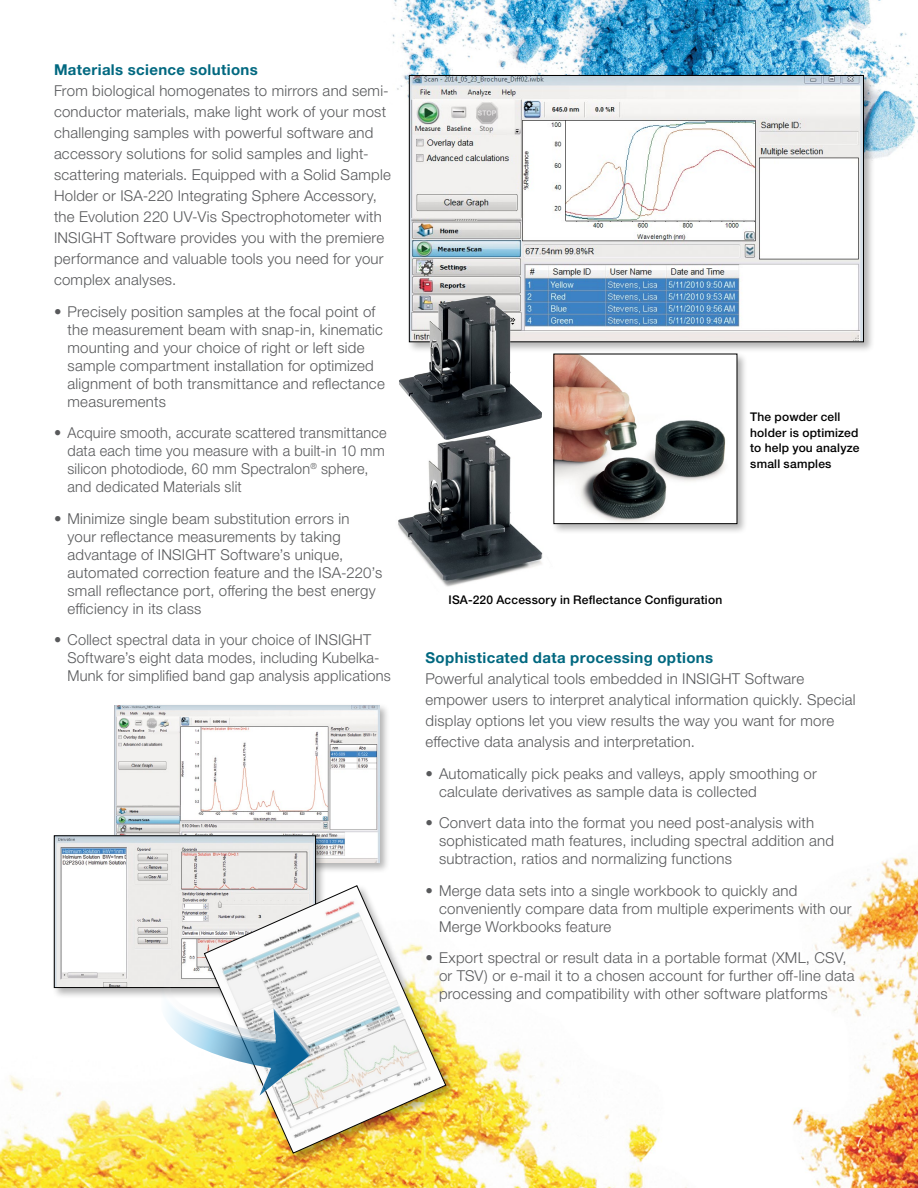
<style>
.page{position:relative;width:918px;height:1188px;background:#fff}
.page>*{position:absolute;margin:0;border:0;box-sizing:border-box;transform-origin:0 0}
.t1{font:300 15px/18px "Helvetica Neue LTW1 G";letter-spacing:.015em;color:#58595b}
.t2{font:300 15px/18px "Helvetica Neue LTW1 G";letter-spacing:.015em;color:#58595b;scale:.96 1}
.t3{font:700 15px "Helvetica Neue LTW1 G";letter-spacing:.025em;color:#006880}
.t4{font:300 15px "Helvetica Neue LTW1 G";color:#fff}
.t5{font:500 12px/15.8px "Helvetica Neue LTW1 G";letter-spacing:.015em;color:#000}
</style>
<div class="page">
<img style="left:392px;top:0;width:526px;height:158px">
<img style="left:1px;top:857px;width:917px;height:331px">
<img style="left:398px;top:440px;width:145px;height:147px">
<img style="left:0;top:1148px;width:1px;height:40px">
<div style="left:407px;top:73px;width:468px;height:280px;background:#000;opacity:.3"></div>
<img style="left:411px;top:77px;width:451px;height:263px">
<div style="left:409px;top:75px;width:455px;height:267px;border:1px solid #000"></div>
<img style="left:399px;top:295px;width:143px;height:145px">
<div style="left:552px;top:351px;width:196px;height:184px;background:#000;opacity:.3"></div>
<img style="left:555px;top:356px;width:180px;height:166px">
<div style="left:553px;top:354px;width:184px;height:170px;border:1px solid #000"></div>
<div style="left:113px;top:703px;width:277px;height:171px;background:#000;opacity:.3"></div>
<img style="left:115px;top:705px;width:264px;height:158px">
<div style="left:52px;top:833px;width:275px;height:166px;background:#000;opacity:.3"></div>
<img style="left:56px;top:837px;width:258px;height:149px">
<div style="left:54px;top:835px;width:262px;height:153px;border:1px solid #000"></div>
<div style="left:203px;top:884px;width:254px;height:280px;background:#000;opacity:.3"></div>
<img style="left:203px;top:885px;width:244px;height:269px">
<svg style="left:152px;top:963px;width:169px;height:133px"></svg>
<p class="t3" style="left:54px;top:60px;width:205px">Materials science solutions</p>
<p class="t1" style="left:54px;top:80px;width:338px;line-height:21px">From biological homogenates to mirrors and semi&shy;conductor materials, make light work of your most challenging samples with powerful software and accessory solutions for solid samples and light&shy;scattering materials. Equipped with a Solid Sample Holder or ISA-220 Integrating Sphere Accessory, the Evolution 220 UV-Vis Spectrophotometer with INSIGHT Software provides you with the premiere performance and valuable tools you need for your complex analyses.</p>
<p class="t1" style="left:68px;top:302px;width:319px;text-indent:-14px">• Precisely position samples at the focal point of the measurement beam with snap-in, kinematic mounting and your choice of right or left side sample compartment installation for optimized alignment of both transmittance and reflectance measurements</p>
<p class="t2" style="left:67px;top:424px;width:334px;text-indent:-13px">• Acquire smooth, accurate scattered transmittance data each time you measure with a built-in 10 mm silicon photodiode, 60 mm Spectralon<sup>®</sup> sphere, and dedicated Materials slit</p>
<p class="t1" style="left:68px;top:509px;width:316px;text-indent:-14px">• Minimize single beam substitution errors in<br>your reflectance measurements by taking advantage of INSIGHT Software’s unique, automated correction feature and the ISA-220’s small reflectance port, offering the best energy efficiency in its class</p>
<p class="t1" style="left:68px;top:631px;width:325px;text-indent:-14px">• Collect spectral data in your choice of INSIGHT<br>Software’s eight data modes, including Kubelka-<br>Munk for simplified band gap analysis applications</p>
<p class="t5" style="left:750px;top:409px;width:111px">The powder cell holder is optimized to help you analyze small samples</p>
<p class="t5" style="left:449px;top:592px;width:275px">ISA-220 Accessory in Reflectance Configuration</p>
<p class="t3" style="left:426px;top:648px;width:289px">Sophisticated data processing options</p>
<p class="t1" style="left:426px;top:668px;width:432px;line-height:21px">Powerful analytical tools embedded in INSIGHT Software empower users to interpret analytical information quickly. Special display options let you view results the way you want for more effective data analysis and interpretation.</p>
<p class="t1" style="left:439px;top:764px;width:379px;text-indent:-14px">• Automatically pick peaks and valleys, apply smoothing or calculate derivatives as sample data is collected</p>
<p class="t1" style="left:439px;top:814px;width:397px;text-indent:-14px">• Convert data into the format you need post-analysis with sophisticated math features, including spectral addition and subtraction, ratios and normalizing functions</p>
<p class="t1" style="left:439px;top:881px;width:414px;text-indent:-14px">• Merge data sets into a single workbook to quickly and conveniently compare data from multiple experiments with our<br>Merge Workbooks feature</p>
<p class="t1" style="left:439px;top:949px;width:417px;text-indent:-14px">• Export spectral or result data in a portable format (XML, CSV, or TSV) or e-mail it to a chosen account for further off-line data processing and compatibility with other software platforms</p>
<p class="t4" style="left:856px;top:1131px;width:10px">7</p>
</div>
